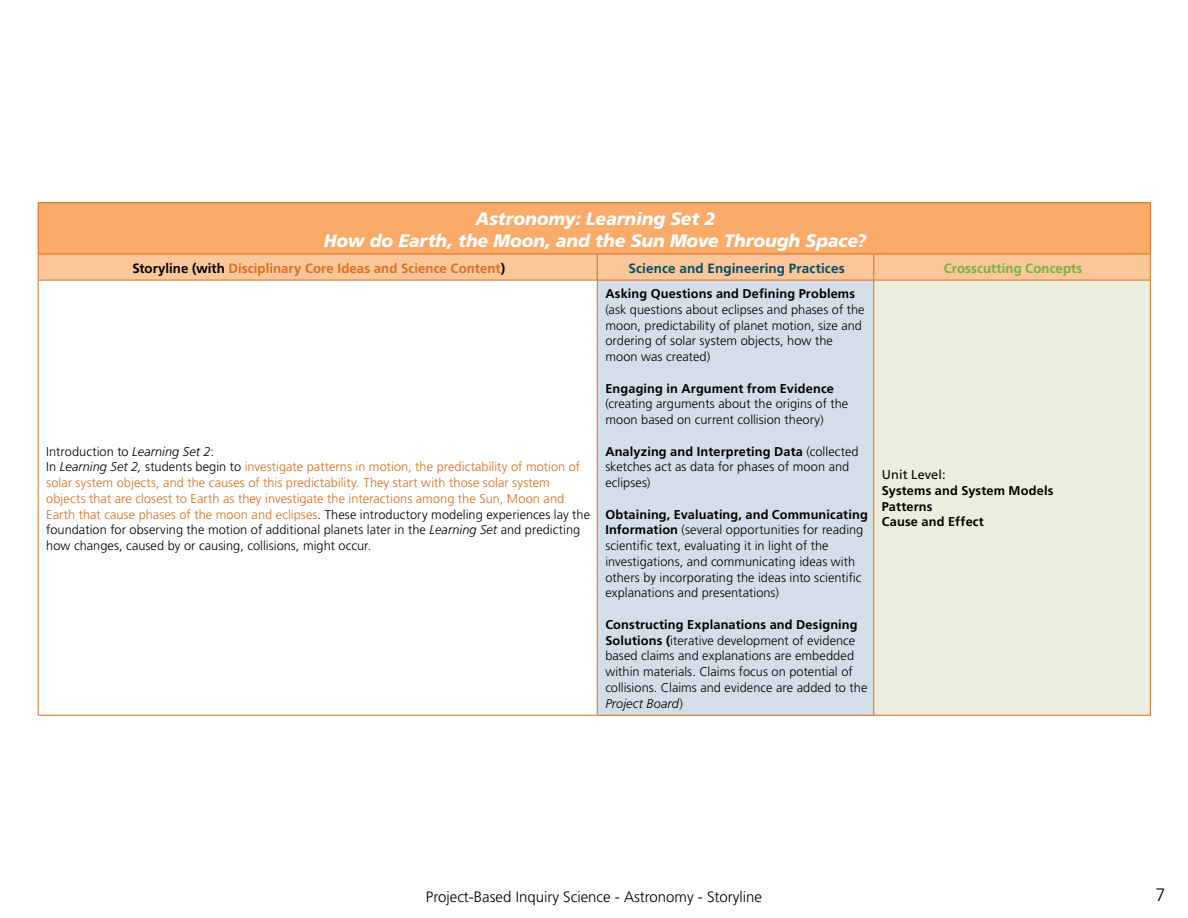
<style>
.page{position:relative;width:1188px;height:918px;background:#fff}
.page>*{position:absolute;margin:0;border:0;box-sizing:border-box;transform-origin:0 0}
.t1{font:italic 900 18px/21.6px "Frutiger";letter-spacing:-.005em;color:#fff;text-align:center}
.t2{font:300 18px "Frutiger";color:#000}
.t3{font:300 15px "Frutiger";color:#000}
.t4{font:700 13.5px "Frutiger";letter-spacing:.005em;color:#dd6e1d}
.t5{font:700 13.5px "Frutiger";letter-spacing:.01em;color:#004d6c}
.t6{font:700 13.5px "Frutiger";letter-spacing:.005em;color:#6eb744}
.t7{font:300 12.75px/15.8px "Frutiger";letter-spacing:.005em;color:#000}
.t8{font:300 12.75px/15.8px "Frutiger";letter-spacing:.005em;color:#dd6e1d}
.t9{font:700 12.75px/15.8px "Frutiger";letter-spacing:.01em;color:#000}
.t10{font:12.75px "Frutiger";letter-spacing:.01em;color:#000}
.s1{color:#000}
.s2{font-style:italic;color:#000}
.s3{font-weight:700}
.s4{font-style:italic}
</style>
<div class="page">
<div style="left:38px;top:203px;width:1112px;height:51px;background:#faaa69"></div>
<div style="left:597px;top:280px;width:277px;height:435px;background:#d3dee8"></div>
<div style="left:874px;top:280px;width:276px;height:435px;background:#e9efdc"></div>
<hr style="left:38px;top:280px;width:1px;height:435px;background:#dd6e1d">
<hr style="left:38px;top:715px;width:556px;height:1px;background:#dd6e1d">
<hr style="left:874px;top:715px;width:277px;height:1px;background:#dd6e1d">
<hr style="left:38px;top:203px;width:1px;height:51px;background:#dd6e1d">
<hr style="left:1150px;top:203px;width:1px;height:51px;background:#dd6e1d">
<svg style="left:38px;top:254px;width:1113px;height:27px;background:#f9c394"></svg>
<hr style="left:597px;top:254px;width:277px;height:1px;background:#dd6e1d">
<hr style="left:874px;top:254px;width:277px;height:1px;background:#dd6e1d">
<hr style="left:597px;top:280px;width:277px;height:1px;background:#dd6e1d">
<hr style="left:597px;top:280px;width:1px;height:435px;background:#dd6e1d">
<hr style="left:38px;top:202px;width:556px;height:1px;background:#dd6e1d">
<hr style="left:597px;top:202px;width:277px;height:1px;background:#dd6e1d">
<hr style="left:874px;top:202px;width:277px;height:1px;background:#dd6e1d">
<hr style="left:874px;top:280px;width:277px;height:1px;background:#dd6e1d">
<hr style="left:873px;top:280px;width:1px;height:435px;background:#dd6e1d">
<hr style="left:1150px;top:280px;width:1px;height:435px;background:#dd6e1d">
<hr style="left:597px;top:715px;width:277px;height:1px;background:#dd6e1d">
<h1 class="t1" style="left:324px;top:208px;width:544px">Astronomy: Learning Set 2<br>How do Earth, the Moon, and the Sun Move Through Space?</h1>
<p class="t4" style="left:132px;top:260px;width:374px"><span class="s1">Storyline (with</span> Disciplinary Core Ideas and Science Content<span class="s1">)</span></p>
<p class="t5" style="left:628px;top:260px;width:218px">Science and Engineering Practices</p>
<p class="t6" style="left:944px;top:260px;width:140px">Crosscutting Concepts</p>
<p class="t8" style="left:46px;top:443px;width:545px"><span class="s1">Introduction to</span> <span class="s2">Learning Set 2</span><span class="s1">:<br>In</span> <span class="s2">Learning Set 2,</span> <span class="s1">students begin to</span> investigate patterns in motion, the predictability of motion of solar system objects, and the causes of this predictability. They start with those solar system objects that are closest to Earth as they investigate the interactions among the Sun, Moon and Earth that cause phases of the moon and eclipses<span class="s1">. These introductory modeling experiences lay the foundation for observing the motion of additional planets later in the</span> <span class="s2">Learning Set</span> <span class="s1">and predicting how changes, caused by or causing, collisions, might occur.</span></p>
<p class="t9" style="left:605px;top:286px;width:251px">Asking Questions and Defining Problems</p>
<p class="t7" style="left:605px;top:302px;width:261px">(ask questions about eclipses and phases of the moon, predictability of planet motion, size and ordering of solar system objects, how the moon was created)</p>
<p class="t9" style="left:605px;top:380px;width:230px">Engaging in Argument from Evidence</p>
<p class="t7" style="left:605px;top:396px;width:244px">(creating arguments about the origins of the moon based on current collision theory)</p>
<p class="t7" style="left:605px;top:443px;width:255px"><span class="s3">Analyzing and Interpreting Data</span> (collected sketches act as data for phases of moon and eclipses)</p>
<p class="t7" style="left:605px;top:506px;width:264px"><span class="s3">Obtaining, Evaluating, and Communicating Information</span> (several opportunities for reading scientific text, evaluating it in light of the investigations, and communicating ideas with others by incorporating the ideas into scientific explanations and presentations)</p>
<p class="t7" style="left:605px;top:617px;width:264px"><span class="s3">Constructing Explanations and Designing Solutions (</span>iterative development of evidence based claims and explanations are embedded within materials. Claims focus on potential of collisions. Claims and evidence are added to the <span class="s4">Project Board</span>)</p>
<p class="t10" style="left:882px;top:467px;width:65px">Unit Level:</p>
<p class="t9" style="left:882px;top:483px;width:173px">Systems and System Models<br>Patterns<br>Cause and Effect</p>
<p class="t3" style="left:426px;top:888px;width:338px">Project-Based Inquiry Science - Astronomy - Storyline</p>
<h1 class="t2" style="left:1156px;top:884px;width:12px">7</h1>
</div>
